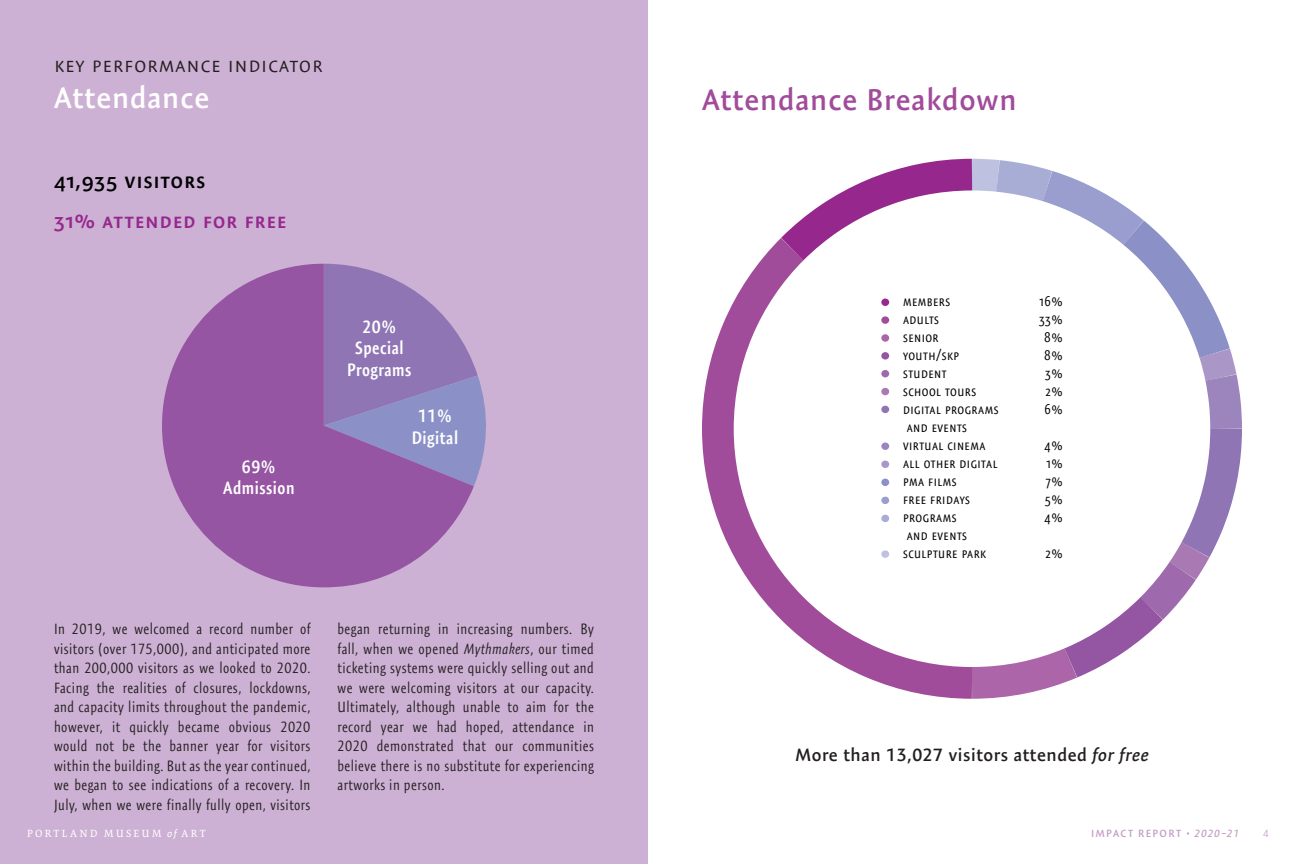
<style>
.page{position:relative;width:1296px;height:864px;background:#fff}
.page>*{position:absolute;margin:0;border:0;box-sizing:border-box;transform-origin:0 0}
.Body_Text{font:600 30px "Expo Sans Pro";letter-spacing:.03em;color:#a14c9b}
.Body_Text-2{font:600 30px "Expo Sans Pro";color:#fff}
.Body_Text-3{font:300 22.5px "Expo Sans Pro";letter-spacing:.03em;color:#231f20}
.Body_Text-4{font:600 22.5px "Expo Sans Pro";letter-spacing:.03em;color:#96288d}
.Body_Text-5{font:600 22.5px "Expo Sans Pro";letter-spacing:.03em;color:#000}
.Body_Text-6{font:600 condensed 18px/21.6px "Expo Sans Pro";letter-spacing:.03em;color:#fff;text-align:center}
.Body_Text-7{font:600 18px "Expo Sans Pro";color:#231f20}
.Body_Text-8{font:300 condensed 15px/19.5px "Expo Sans Pro";letter-spacing:.03em;color:#231f20;text-align:justify}
.Body_Text-9{font:300 condensed 15px/18px "Expo Sans Pro";letter-spacing:.03em;color:#000}
.t1{font:600 10.5px "Expo Sans Pro";letter-spacing:.13em;color:#c79dc7}
.t2{font:10.5px "Expo Serif Pro";letter-spacing:.23em;color:#fff}
.t3{font:300 10.5px "Expo Sans Pro";color:#c79dc7}
.s1{font-style:italic}
.s2{font-family:"Expo Sans Pro";font-style:italic}
</style>
<div class="page">
<div style="left:0;top:0;width:648px;height:864px;background:#cdb1d4"></div>
<svg style="left:474px;top:366px;width:12px;height:119px"></svg>
<svg style="left:162px;top:264px;width:312px;height:323px;fill:#9655a2"></svg>
<svg style="left:702px;top:279px;width:45px;height:299px"></svg>
<svg style="left:747px;top:158px;width:495px;height:541px"></svg>
<div style="left:881px;top:299px;width:8px;height:7px;background:#96288e;border-radius:50%"></div>
<div style="left:881px;top:316px;width:8px;height:8px;background:#a14c9b;border-radius:50%"></div>
<div style="left:881px;top:334px;width:8px;height:8px;background:#ab65a8;border-radius:50%"></div>
<div style="left:881px;top:352px;width:8px;height:8px;background:#9455a2;border-radius:50%"></div>
<div style="left:881px;top:370px;width:8px;height:7px;background:#9f6aad;border-radius:50%"></div>
<div style="left:881px;top:388px;width:8px;height:7px;background:#a979b4;border-radius:50%"></div>
<div style="left:881px;top:406px;width:8px;height:7px;background:#8f75b4;border-radius:50%"></div>
<div style="left:881px;top:443px;width:8px;height:7px;background:#9c85bd;border-radius:50%"></div>
<div style="left:881px;top:461px;width:8px;height:7px;background:#ab97c7;border-radius:50%"></div>
<div style="left:881px;top:479px;width:8px;height:7px;background:#8b91c7;border-radius:50%"></div>
<div style="left:881px;top:497px;width:8px;height:7px;background:#999ece;border-radius:50%"></div>
<div style="left:881px;top:515px;width:8px;height:7px;background:#a8add6;border-radius:50%"></div>
<div style="left:881px;top:550px;width:8px;height:8px;background:#bec1e0;border-radius:50%"></div>
<p class="Body_Text-3" style="left:54px;top:51px;width:270px">key performance indicator</p>
<p class="Body_Text-2" style="left:54px;top:79px;width:157px">Attendance</p>
<p class="Body_Text-5" style="left:54px;top:167px;width:153px">41,935 visitors</p>
<p class="Body_Text-4" style="left:54px;top:207px;width:234px">31% attended for free</p>
<p class="Body_Text-6" style="left:223px;top:456px;width:73px">69%<br>Admission</p>
<p class="Body_Text-6" style="left:347px;top:316px;width:66px">20%<br>Special<br>Programs</p>
<p class="Body_Text-6" style="left:412px;top:405px;width:48px">11%<br>Digital</p>
<p class="Body_Text-8" style="left:54px;top:619px;width:258px">In 2019, we welcomed a record number of visitors (over 175,000), and anticipated more than 200,000 visitors as we looked to 2020.<br>Facing the realities of closures, lockdowns, and capacity limits throughout the pandemic, however, it quickly became obvious 2020 would not be the banner year for visitors within the building. But as the year continued, we began to see indications of a recovery. In July, when we were finally fully open, visitors</p>
<p class="Body_Text-8" style="left:338px;top:619px;width:258px">began returning in increasing numbers. By fall, when we opened <span class="s1">Mythmakers</span>, our timed ticketing systems were quickly selling out and we were welcoming visitors at our capacity.<br>Ultimately, although unable to aim for the record year we had hoped, attendance in 2020 demonstrated that our communities believe there is no substitute for experiencing artworks in person.</p>
<p class="Body_Text" style="left:702px;top:82px;width:316px">Attendance Breakdown</p>
<p class="Body_Text-9" style="left:903px;top:292px;width:49px">members</p>
<p class="Body_Text-9" style="left:903px;top:310px;width:75px">adults senior youth/skp student school tours</p>
<p class="Body_Text-9" style="left:903px;top:400px;width:97px">digital programs and events virtual cinema all other digital</p>
<p class="Body_Text-9" style="left:903px;top:472px;width:85px">pma films<br>free fridays programs<br>and events sculpture park</p>
<p class="Body_Text-9" style="left:1039px;top:292px;width:25px">16%</p>
<p class="Body_Text-9" style="left:1039px;top:310px;width:25px">33%</p>
<p class="Body_Text-9" style="left:1044px;top:328px;width:20px">8%</p>
<p class="Body_Text-9" style="left:1044px;top:346px;width:20px">8%</p>
<p class="Body_Text-9" style="left:1045px;top:364px;width:19px">3%</p>
<p class="Body_Text-9" style="left:1045px;top:382px;width:19px">2%</p>
<p class="Body_Text-9" style="left:1044px;top:400px;width:20px">6%</p>
<p class="Body_Text-9" style="left:1045px;top:436px;width:20px">4%</p>
<p class="Body_Text-9" style="left:1046px;top:454px;width:18px">1%</p>
<p class="Body_Text-9" style="left:1046px;top:472px;width:18px">7%</p>
<p class="Body_Text-9" style="left:1045px;top:490px;width:19px">5%</p>
<p class="Body_Text-9" style="left:1045px;top:508px;width:20px">4%</p>
<p class="Body_Text-9" style="left:1045px;top:544px;width:19px">2%</p>
<p class="Body_Text-7" style="left:795px;top:744px;width:355px">More than 13,027 visitors attended <span class="s1">for free</span></p>
<p class="t2" style="left:27px;top:827px;width:180px">PORTLAND MUSEUM <span class="s2">of</span> ART</p>
<p class="t1" style="left:1091px;top:827px;width:150px">IMPACT REPORT • <span class="s1">2020–21</span></p>
<p class="t3" style="left:1263px;top:827px;width:7px">4</p>
</div>
